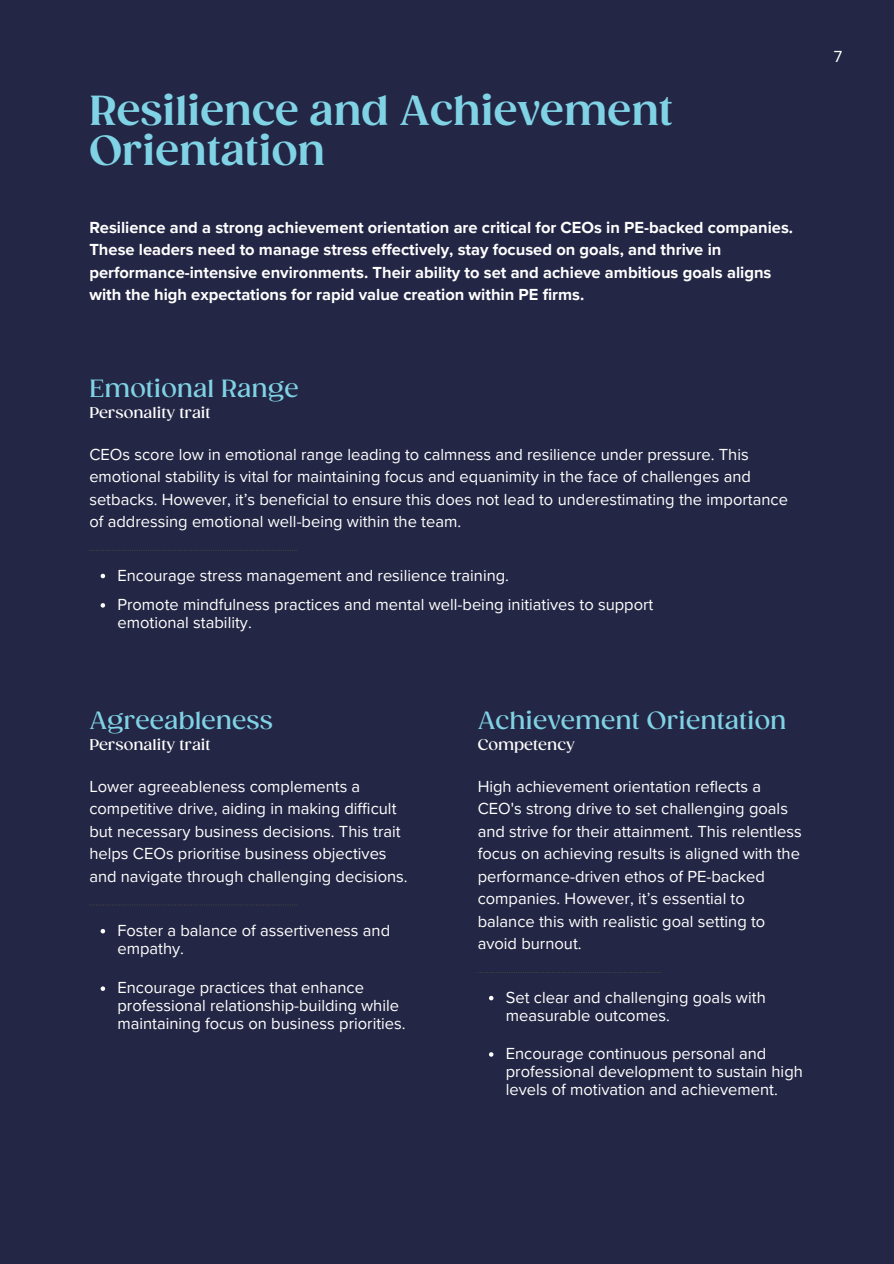
<style>
.page{position:relative;width:894px;height:1264px;background:#fff}
.page>*{position:absolute;margin:0;border:0;box-sizing:border-box;transform-origin:0 0}
.t1{font:700 40.5px/39.3px "Gazpacho";color:#80d2e5}
.t2{font:500 24px "Gazpacho";color:#80d2e5}
.t3{font:16.5px/22.5px "Proxima Nova";color:#fff}
.t4{font:700 16.5px/22.5px "Proxima Nova";color:#fff}
.t5{font:500 15px "Gazpacho";color:#fff}
</style>
<div class="page">
<div style="left:0;top:0;width:893px;height:1263px;background:#232644"></div>
<svg style="left:89px;top:550px;width:208px;height:1px"></svg>
<svg style="left:101px;top:573px;width:4px;height:5px"></svg>
<svg style="left:101px;top:603px;width:4px;height:4px"></svg>
<svg style="left:92px;top:904px;width:203px;height:1px"></svg>
<svg style="left:478px;top:972px;width:183px;height:1px"></svg>
<svg style="left:101px;top:929px;width:4px;height:4px"></svg>
<svg style="left:489px;top:995px;width:4px;height:5px"></svg>
<svg style="left:101px;top:986px;width:4px;height:4px"></svg>
<svg style="left:489px;top:1052px;width:4px;height:4px"></svg>
<h1 class="t1" style="left:89px;top:93px;width:585px">Resilience and Achievement<br>Orientation</h1>
<h3 class="t4" style="left:89px;top:216px;width:705px">Resilience and a strong achievement orientation are critical for CEOs in PE-backed companies.<br>These leaders need to manage stress effectively, stay focused on goals, and thrive in performance-intensive environments. Their ability to set and achieve ambitious goals aligns with the high expectations for rapid value creation within PE firms.</h3>
<h2 class="t2" style="left:89px;top:375px;width:211px">Emotional Range</h2>
<p class="t5" style="left:89px;top:404px;width:123px">Personality trait</p>
<h3 class="t3" style="left:89px;top:443px;width:700px">CEOs score low in emotional range leading to calmness and resilience under pressure. This emotional stability is vital for maintaining focus and equanimity in the face of challenges and setbacks. However, it’s beneficial to ensure this does not lead to underestimating the importance of addressing emotional well-being within the team.</h3>
<p class="t3" style="left:117px;top:564px;width:393px">Encourage stress management and resilience training.</p>
<p class="t3" style="left:117px;top:595px;width:537px;line-height:18px">Promote mindfulness practices and mental well-being initiatives to support emotional stability.</p>
<h3 class="t2" style="left:89px;top:707px;width:185px">Agreeableness</h3>
<p class="t5" style="left:89px;top:736px;width:123px">Personality trait</p>
<p class="t3" style="left:89px;top:775px;width:320px">Lower agreeableness complements a competitive drive, aiding in making difficult but necessary business decisions. This trait helps CEOs prioritise business objectives and navigate through challenging decisions.</p>
<p class="t3" style="left:117px;top:921px;width:274px;line-height:18px">Foster a balance of assertiveness and empathy.</p>
<p class="t3" style="left:117px;top:979px;width:290px;line-height:18px">Encourage practices that enhance professional relationship-building while maintaining focus on business priorities.</p>
<h2 class="t2" style="left:477px;top:707px;width:310px">Achievement Orientation</h2>
<h3 class="t5" style="left:477px;top:736px;width:98px">Competency</h3>
<h2 class="t3" style="left:477px;top:775px;width:325px">High achievement orientation reflects a CEO's strong drive to set challenging goals and strive for their attainment. This relentless focus on achieving results is aligned with the performance-driven ethos of PE-backed companies. However, it’s essential to balance this with realistic goal setting to avoid burnout.</h2>
<p class="t3" style="left:505px;top:988px;width:261px;line-height:18px">Set clear and challenging goals with measurable outcomes.</p>
<p class="t3" style="left:505px;top:1044px;width:298px;line-height:18px">Encourage continuous personal and professional development to sustain high levels of motivation and achievement.</p>
<p class="t3" style="left:833px;top:45px;width:10px">7</p>
</div>
